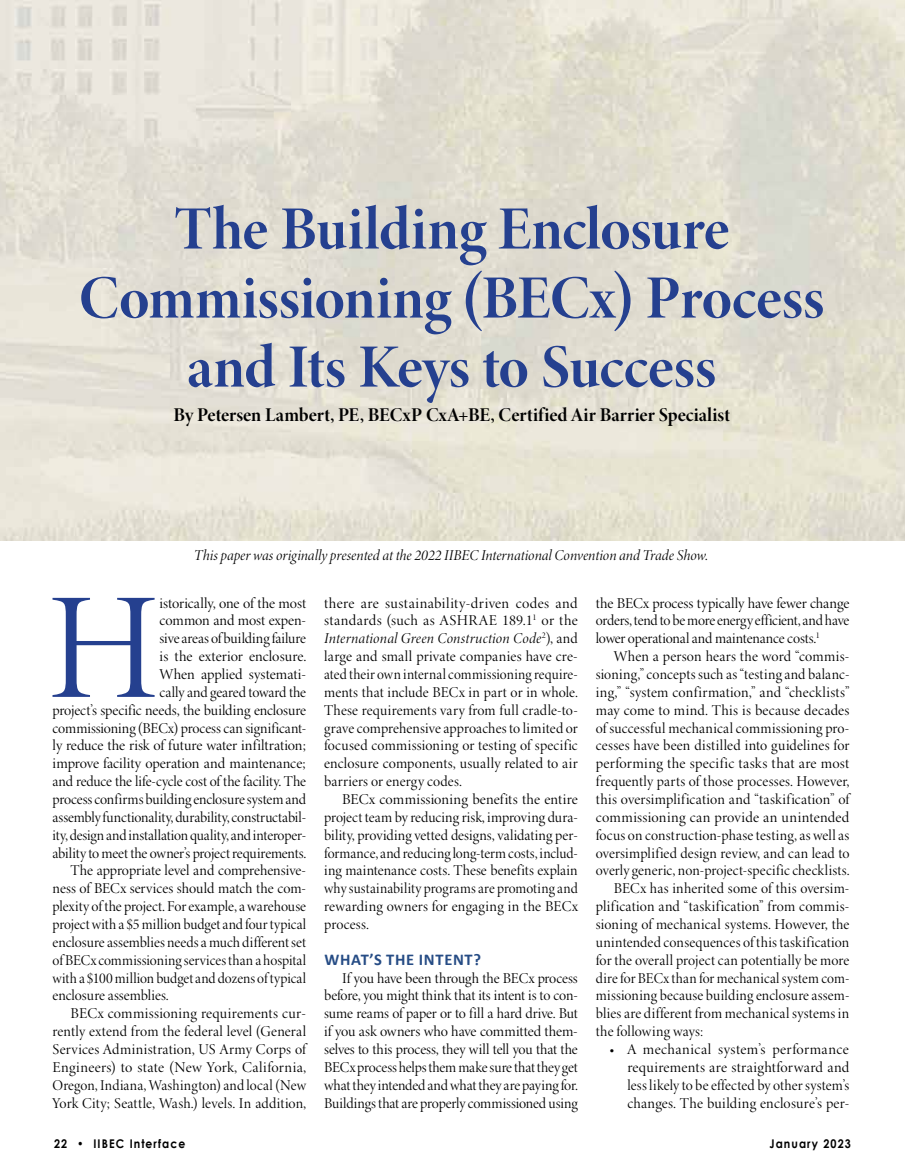
<style>
.page{position:relative;width:905px;height:1175px;background:#fff}
.page>*{position:absolute;margin:0;border:0;box-sizing:border-box;transform-origin:0 0}
.t1{font:152.25px "Minion 3 Display";color:#25408f}
.t2{font:700 61.5px/69px "Minion 3 Display";letter-spacing:-.005em;color:#25408f;text-align:center}
.t3{font:700 19.5px "Minion 3 Display";color:#000}
.t4{font:700 16.5px "Calibri";letter-spacing:.04em;color:#264c85}
.t5{font:15px/17.9px "Minion 3 Display";letter-spacing:.005em;color:#000;text-align:justify}
.t6{font:italic 15px "Minion 3 Display";color:#000}
.t7{font:15px "Minion 3 Display";letter-spacing:-.015em;color:#000}
.t8{font:15px "Minion 3 Display";letter-spacing:.025em;color:#000}
.t9{font:700 12px "Century Gothic";letter-spacing:.1em;color:#000;scale:.9 1}
.s1{font-style:italic}
</style>
<div class="page">
<img style="left:0;top:0;width:904px;height:540px">
<h2 class="t2" style="left:79px;top:193px;width:747px">The Building Enclosure<br>Commissioning (BECx) Process and Its Keys to Success</h2>
<h3 class="t3" style="left:173px;top:401px;width:558px">By Petersen Lambert, PE, BECxP CxA+BE, Certified Air Barrier Specialist</h3>
<p class="t6" style="left:194px;top:545px;width:515px">This paper was originally presented at the 2022 IIBEC International Convention and Trade Show.</p>
<h1 class="t1" style="left:47px;top:548px;width:114px">H</h1>
<p class="t5" style="left:160px;top:594px;width:148px">istorically, one of the most</p>
<p class="t5" style="left:160px;top:611px;width:148px">common and most expen-</p>
<p class="t5" style="left:160px;top:629px;width:148px">sive areas of building failure</p>
<p class="t5" style="left:160px;top:647px;width:148px">is the exterior enclosure.</p>
<p class="t5" style="left:160px;top:665px;width:148px">When applied systemati-</p>
<p class="t5" style="left:160px;top:683px;width:148px">cally and geared toward the</p>
<p class="t5" style="left:52px;top:701px;width:255px">project’s specific needs, the building enclosure</p>
<p class="t5" style="left:52px;top:719px;width:255px">commissioning (BECx) process can significant-</p>
<p class="t5" style="left:52px;top:736px;width:255px">ly reduce the risk of future water infiltration;</p>
<p class="t5" style="left:52px;top:754px;width:255px">improve facility operation and maintenance;</p>
<p class="t5" style="left:52px;top:772px;width:255px">and reduce the life-cycle cost of the facility. The</p>
<p class="t5" style="left:52px;top:790px;width:255px">process confirms building enclosure system and</p>
<p class="t5" style="left:52px;top:808px;width:255px">assembly functionality, durability, constructabil-</p>
<p class="t5" style="left:52px;top:826px;width:255px">ity, design and installation quality, and interoper-</p>
<p class="t7" style="left:52px;top:843px;width:255px">ability to meet the owner’s project requirements.</p>
<p class="t5" style="left:70px;top:861px;width:237px">The appropriate level and comprehensive-</p>
<p class="t5" style="left:52px;top:879px;width:255px">ness of BECx services should match the com-</p>
<p class="t5" style="left:52px;top:897px;width:255px">plexity of the project. For example, a warehouse</p>
<p class="t5" style="left:52px;top:915px;width:255px">project with a $5 million budget and four typical</p>
<p class="t5" style="left:52px;top:933px;width:255px">enclosure assemblies needs a much different set</p>
<p class="t5" style="left:52px;top:951px;width:255px">of BECx commissioning services than a hospital</p>
<p class="t5" style="left:52px;top:968px;width:255px">with a $100 million budget and dozens of typical</p>
<p class="t5" style="left:52px;top:986px;width:117px">enclosure assemblies.</p>
<p class="t5" style="left:70px;top:1004px;width:237px">BECx commissioning requirements cur-</p>
<p class="t5" style="left:52px;top:1022px;width:255px">rently extend from the federal level (General</p>
<p class="t5" style="left:52px;top:1040px;width:255px">Services Administration, US Army Corps of</p>
<p class="t8" style="left:52px;top:1057px;width:255px">Engineers) to state (New York, California,</p>
<p class="t5" style="left:52px;top:1076px;width:255px">Oregon, Indiana, Washington) and local (New</p>
<p class="t5" style="left:52px;top:1093px;width:255px">York City; Seattle, Wash.) levels. In addition,</p>
<p class="t5" style="left:324px;top:594px;width:255px">there are sustainability-driven codes and standards (such as ASHRAE 189.1<sup>1</sup> or the <span class="s1">International Green Construction Code</span><sup>2</sup>), and large and small private companies have cre&shy;ated their own internal commissioning require&shy;ments that include BECx in part or in whole.<br>These requirements vary from full cradle-to&shy;grave comprehensive approaches to limited or focused commissioning or testing of specific enclosure components, usually related to air barriers or energy codes.</p>
<p class="t5" style="left:324px;top:790px;width:255px;text-indent:18px">BECx commissioning benefits the entire project team by reducing risk, improving dura&shy;bility, providing vetted designs, validating per&shy;formance, and reducing long-term costs, includ&shy;ing maintenance costs. These benefits explain why sustainability programs are promoting and rewarding owners for engaging in the BECx process.</p>
<p class="t4" style="left:324px;top:947px;width:158px">WHAT’S THE INTENT?</p>
<p class="t5" style="left:324px;top:968px;width:255px;text-indent:18px">If you have been through the BECx process before, you might think that its intent is to con&shy;sume reams of paper or to fill a hard drive. But if you ask owners who have committed them&shy;selves to this process, they will tell you that the BECx process helps them make sure that they get what they intended and what they are paying for.<br>Buildings that are properly commissioned using</p>
<p class="t5" style="left:596px;top:594px;width:255px">the BECx process typically have fewer change orders, tend to be more energy efficient, and have lower operational and maintenance costs.<sup>1</sup></p>
<p class="t5" style="left:614px;top:647px;width:237px">When a person hears the word “commis-</p>
<p class="t5" style="left:596px;top:665px;width:255px">sioning,” concepts such as “testing and balanc-</p>
<p class="t5" style="left:596px;top:683px;width:255px">ing,” “system confirmation,” and “checklists”</p>
<p class="t5" style="left:596px;top:701px;width:255px">may come to mind. This is because decades</p>
<p class="t5" style="left:596px;top:719px;width:255px">of successful mechanical commissioning pro-</p>
<p class="t5" style="left:596px;top:736px;width:255px">cesses have been distilled into guidelines for</p>
<p class="t5" style="left:596px;top:754px;width:255px">performing the specific tasks that are most</p>
<p class="t5" style="left:596px;top:772px;width:255px">frequently parts of those processes. However,</p>
<p class="t5" style="left:596px;top:790px;width:255px">this oversimplification and “taskification” of</p>
<p class="t5" style="left:596px;top:808px;width:255px">commissioning can provide an unintended</p>
<p class="t5" style="left:596px;top:826px;width:255px">focus on construction-phase testing, as well as</p>
<p class="t5" style="left:596px;top:843px;width:255px">oversimplified design review, and can lead to</p>
<p class="t5" style="left:596px;top:861px;width:255px">overly generic, non-project-specific checklists.</p>
<p class="t5" style="left:614px;top:879px;width:237px">BECx has inherited some of this oversim-</p>
<p class="t5" style="left:596px;top:897px;width:255px">plification and “taskification” from commis-</p>
<p class="t5" style="left:596px;top:915px;width:255px">sioning of mechanical systems. However, the</p>
<p class="t5" style="left:596px;top:933px;width:255px">unintended consequences of this taskification</p>
<p class="t5" style="left:596px;top:951px;width:255px">for the overall project can potentially be more</p>
<p class="t5" style="left:596px;top:968px;width:255px">dire for BECx than for mechanical system com-</p>
<p class="t5" style="left:596px;top:986px;width:255px">missioning because building enclosure assem-</p>
<p class="t5" style="left:596px;top:1004px;width:255px">blies are different from mechanical systems in</p>
<p class="t5" style="left:596px;top:1022px;width:109px">the following ways:</p>
<p class="t5" style="left:627px;top:1040px;width:224px;text-indent:-18px">• A mechanical system’s performance requirements are straightforward and less likely to be effected by other system’s changes. The building enclosure’s per-</p>
<p class="t9" style="left:54px;top:1134px;width:147px">22 • IIBEC Interface</p>
<p class="t9" style="left:769px;top:1134px;width:92px">January 2023</p>
</div>
